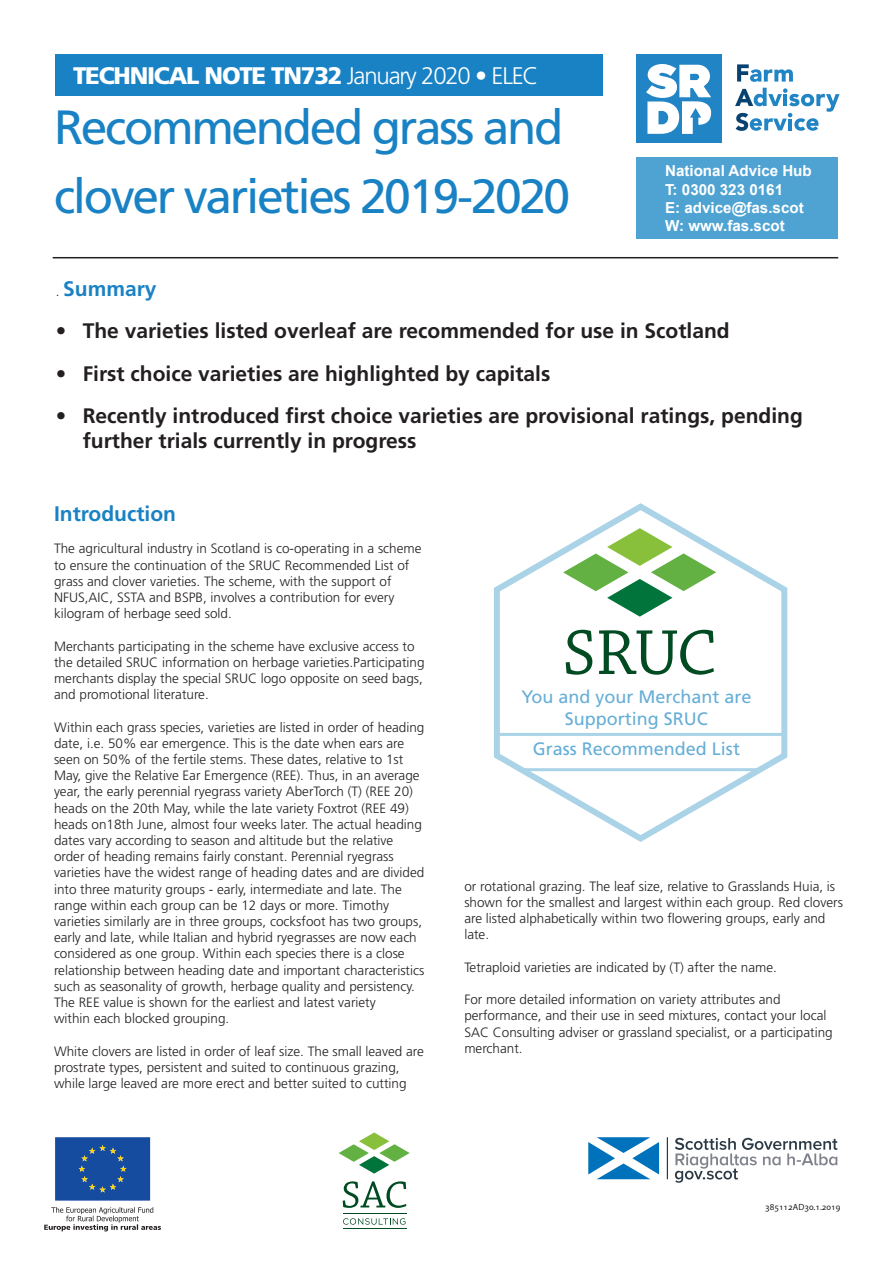
<style>
.page{position:relative;width:893px;height:1263px;background:#fff}
.page>*{position:absolute;margin:0;border:0;box-sizing:border-box;transform-origin:0 0}
.t1{font:48px/69px "Frutiger LT Std";letter-spacing:-.05em;color:#1982c4}
.t2{font:900 24px "Frutiger LT Std";letter-spacing:-.05em;color:#fff}
.t3{font:700 21px/25.2px "Frutiger LT Std";color:#231f20}
.t4{font:700 21px "Frutiger LT Std";color:#1982c4}
.t5{font:18px/21.6px "Frutiger LT Std";color:#66aed7;text-align:center}
.t6{font:700 15.15px/18.1px "Arial";color:#fff}
.t7{font:300 13.5px/16.2px "Frutiger LT Std";color:#231f20}
.t8{font:9px "Grandesign Neue Roman";color:#231f20}
.s1{font-weight:300}
.s2{font-weight:300;font-size:13.5px;color:#231f20}
</style>
<div class="page">
<svg style="left:343px;top:1181px;width:63px;height:27px"></svg>
<hr style="left:343px;top:1213px;width:63px;height:1px;background:#004b22">
<hr style="left:343px;top:1228px;width:63px;height:1px;background:#004b22">
<svg style="left:339px;top:1132px;width:71px;height:41px"></svg>
<svg style="left:343px;top:1218px;width:62px;height:7px"></svg>
<div style="left:636px;top:157px;width:202px;height:82px;background:#4ea3d2"></div>
<div style="left:636px;top:55px;width:86px;height:88px;background:#2084c5"></div>
<svg style="left:737px;top:64px;width:56px;height:18px"></svg>
<svg style="left:735px;top:88px;width:105px;height:43px"></svg>
<svg style="left:646px;top:64px;width:65px;height:70px"></svg>
<hr style="left:53px;top:257px;width:785px;height:1px;background:#231f20">
<hr style="left:667px;top:1137px;width:1px;height:42px;background:#2b3a45">
<svg style="left:588px;top:1137px;width:71px;height:42px"></svg>
<svg style="left:675px;top:1138px;width:163px;height:45px"></svg>
<svg style="left:55px;top:1137px;width:95px;height:63px;background:#1d519c"></svg>
<svg style="left:44px;top:1207px;width:117px;height:24px"></svg>
<div style="left:55px;top:54px;width:548px;height:41px;background:#1982c4"></div>
<svg style="left:494px;top:503px;width:294px;height:339px"></svg>
<hr style="left:498px;top:733px;width:285px;height:3px;background:#aad3e8">
<hr style="left:524px;top:768px;width:236px;height:3px;background:#aad3e8">
<svg style="left:563px;top:528px;width:153px;height:89px"></svg>
<svg style="left:566px;top:630px;width:26px;height:45px"></svg>
<svg style="left:599px;top:630px;width:115px;height:45px"></svg>
<h2 class="t2" style="left:73px;top:62px;width:467px">TECHNICAL NOTE TN732 <span class="s1">January 2020 • ELEC</span></h2>
<h1 class="t1" style="left:54px;top:93px;width:518px">Recommended grass and clover varieties 2019-2020</h1>
<p class="t6" style="left:665px;top:162px;width:148px">National Advice Hub<br>T: 0300 323 0161<br>E: advice@fas.scot<br>W: www.fas.scot</p>
<h3 class="t4" style="left:56px;top:276px;width:102px"><span class="s2">.</span> Summary</h3>
<h3 class="t3" style="left:56px;top:318px;width:675px">• The varieties listed overleaf are recommended for use in Scotland</h3>
<h3 class="t3" style="left:56px;top:361px;width:496px">• First choice varieties are highlighted by capitals</h3>
<h3 class="t3" style="left:83px;top:403px;width:722px;text-indent:-27px">• Recently introduced first choice varieties are provisional ratings, pending further trials currently in progress</h3>
<h3 class="t4" style="left:54px;top:501px;width:124px">Introduction</h3>
<p class="t7" style="left:54px;top:541px;width:369px">The agricultural industry in Scotland is co-operating in a scheme to ensure the continuation of the SRUC Recommended List of grass and clover varieties. The scheme, with the support of NFUS,AIC, SSTA and BSPB, involves a contribution for every kilogram of herbage seed sold.</p>
<p class="t7" style="left:54px;top:638px;width:372px">Merchants participating in the scheme have exclusive access to the detailed SRUC information on herbage varieties.Participating merchants display the special SRUC logo opposite on seed bags, and promotional literature.</p>
<p class="t7" style="left:54px;top:719px;width:372px">Within each grass species, varieties are listed in order of heading date, i.e. 50% ear emergence. This is the date when ears are seen on 50% of the fertile stems. These dates, relative to 1st May, give the Relative Ear Emergence (REE). Thus, in an average year, the early perennial ryegrass variety AberTorch (T) (REE 20) heads on the 20th May, while the late variety Foxtrot (REE 49) heads on18th June, almost four weeks later. The actual heading dates vary according to season and altitude but the relative order of heading remains fairly constant. Perennial ryegrass varieties have the widest range of heading dates and are divided into three maturity groups - early, intermediate and late. The range within each group can be 12 days or more. Timothy varieties similarly are in three groups, cocksfoot has two groups, early and late, while Italian and hybrid ryegrasses are now each considered as one group. Within each species there is a close relationship between heading date and important characteristics such as seasonality of growth, herbage quality and persistency.<br>The REE value is shown for the earliest and latest variety<br>within each blocked grouping.</p>
<p class="t7" style="left:54px;top:1043px;width:371px">White clovers are listed in order of leaf size. The small leaved are prostrate types, persistent and suited to continuous grazing, while large leaved are more erect and better suited to cutting</p>
<h3 class="t5" style="left:521px;top:686px;width:232px">You and your Merchant are<br>Supporting SRUC</h3>
<h3 class="t5" style="left:533px;top:738px;width:209px">Grass Recommended List</h3>
<p class="t7" style="left:464px;top:878px;width:380px">or rotational grazing. The leaf size, relative to Grasslands Huia, is shown for the smallest and largest within each group. Red clovers are listed alphabetically within two flowering groups, early and late.</p>
<p class="t7" style="left:464px;top:959px;width:314px">Tetraploid varieties are indicated by (T) after the name.</p>
<p class="t7" style="left:464px;top:992px;width:370px">For more detailed information on variety attributes and performance, and their use in seed mixtures, contact your local SAC Consulting adviser or grassland specialist, or a participating merchant.</p>
<p class="t8" style="left:765px;top:1202px;width:77px">385112AD30.1.2019</p>
</div>
